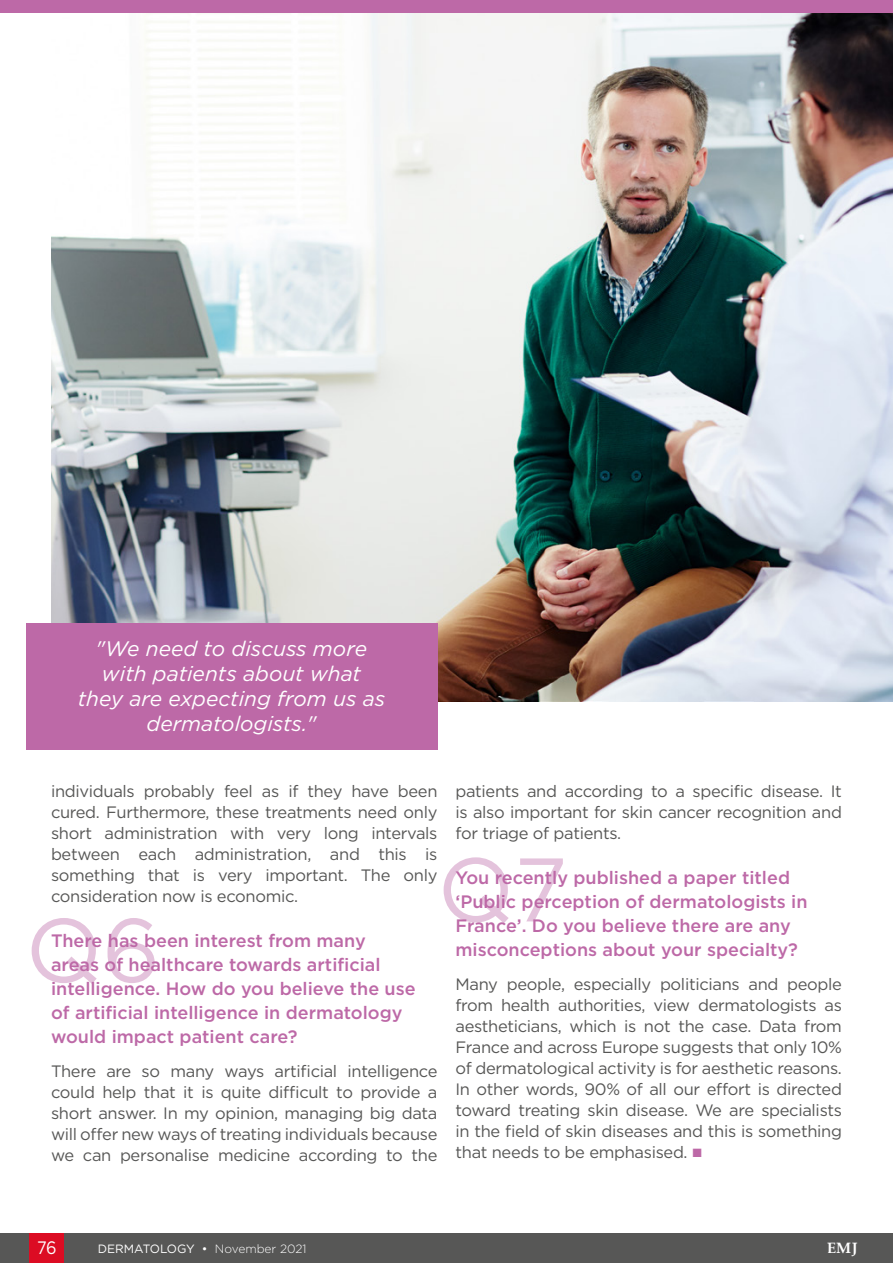
<style>
.page{position:relative;width:893px;height:1263px;background:#fff}
.page>*{position:absolute;margin:0;border:0;box-sizing:border-box;transform-origin:0 0}
.t1{font:90px "Gotham";color:#bd69a7}
.Body_Text_Quote{font:italic 21px/25.2px "Gotham";color:#fff;text-align:center}
.Interview_Question{font:500 18px/24px "Gotham";color:#bd69a7}
.t2{font:18px "Gotham";color:#fff;scale:.9 1}
.Body_Text__Justifica{font:16.5px/21px "Gotham";letter-spacing:-.02em;color:#575756;text-align:justify}
.t3{font:700 15px "Palatino Linotype";color:#fff}
.t4{font:12px "Gotham";color:#fff}
.s1{font-family:"Arial";font-size:18px;color:#bd69a7}
.s2{font-weight:300}
</style>
<div class="page">
<div style="left:0;top:1233px;width:893px;height:30px;background:#575756"></div>
<div style="left:30px;top:1233px;width:34px;height:30px;background:#dc0c23"></div>
<img style="left:51px;top:13px;width:842px;height:689px">
<div style="left:26px;top:623px;width:411px;height:126px;background:#bd69a7"></div>
<div style="left:0;top:0;width:893px;height:13px;background:#bd69a7"></div>
<p class="Body_Text_Quote" style="left:78px;top:635px;width:309px">"We need to discuss more with patients about what they are expecting from us as dermatologists."</p>
<p class="Body_Text__Justifica" style="left:51px;top:780px;width:388px">individuals probably feel as if they have been cured. Furthermore, these treatments need only short administration with very long intervals between each administration, and this is something that is very important. The only consideration now is economic.</p>
<p class="Interview_Question" style="left:51px;top:929px;width:366px">There has been interest from many areas of healthcare towards artificial intelligence. How do you believe the use of artificial intelligence in dermatology would impact patient care?</p>
<p class="Body_Text__Justifica" style="left:51px;top:1060px;width:388px">There are so many ways artificial intelligence could help that it is quite difficult to provide a short answer. In my opinion, managing big data will offer new ways of treating individuals because we can personalise medicine according to the</p>
<p class="Body_Text__Justifica" style="left:455px;top:780px;width:388px">patients and according to a specific disease. It is also important for skin cancer recognition and for triage of patients.</p>
<p class="Interview_Question" style="left:455px;top:866px;width:354px">You recently published a paper titled ‘Public perception of dermatologists in France’. Do you believe there are any misconceptions about your specialty?</p>
<p class="Body_Text__Justifica" style="left:455px;top:973px;width:388px">Many people, especially politicians and people from health authorities, view dermatologists as aestheticians, which is not the case. Data from France and across Europe suggests that only 10% of dermatological activity is for aesthetic reasons.<br>In other words, 90% of all our effort is directed toward treating skin disease. We are specialists in the field of skin diseases and this is something that needs to be emphasised. <span class="s1">■</span></p>
<h1 class="t1" style="left:437px;top:832px;width:132px">Q7</h1>
<h1 class="t1" style="left:26px;top:892px;width:136px">Q6</h1>
<p class="t2" style="left:37px;top:1236px;width:23px">76</p>
<p class="t4" style="left:98px;top:1241px;width:210px">DERMATOLOGY • <span class="s2">November 2021</span></p>
<p class="t3" style="left:827px;top:1238px;width:32px">EMJ</p>
</div>
